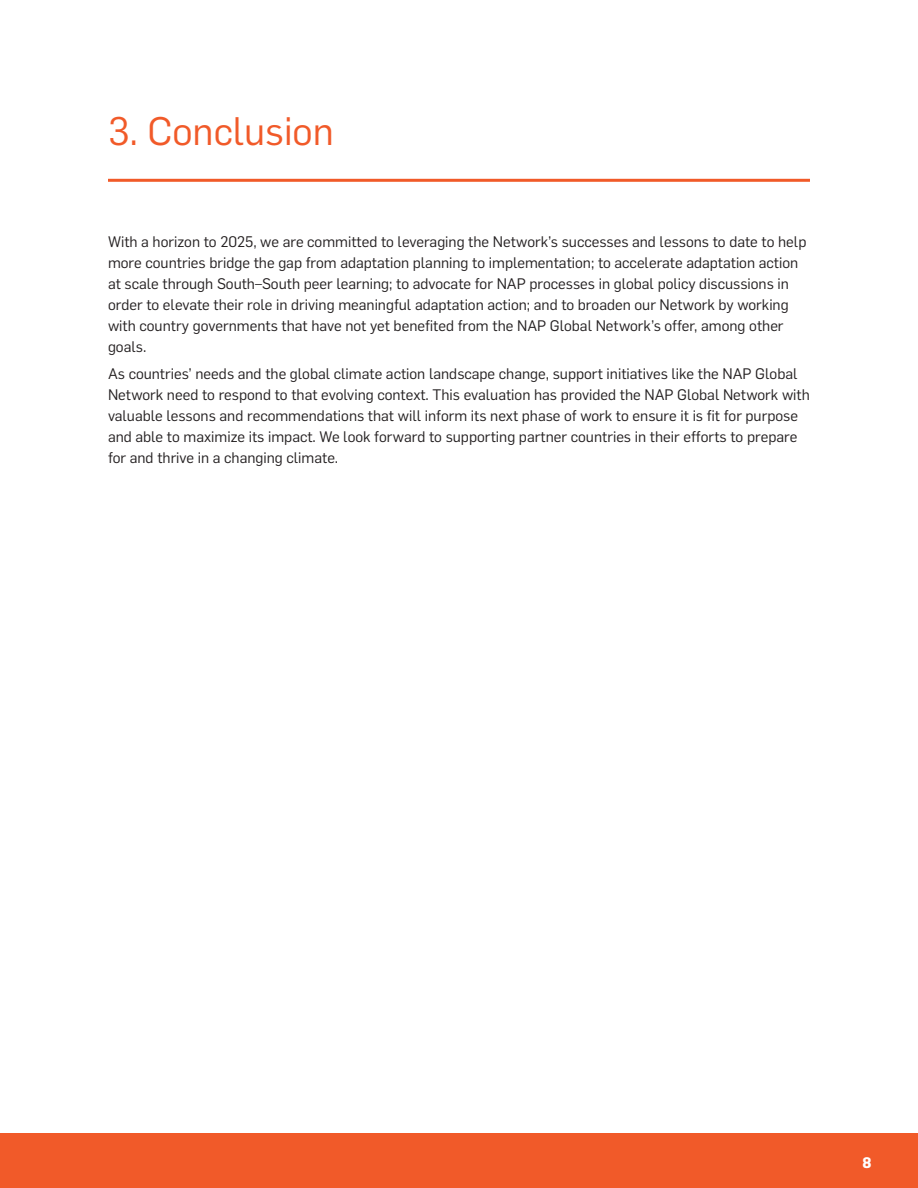
<style>
.page{position:relative;width:918px;height:1188px;background:#fff}
.page>*{position:absolute;margin:0;border:0;box-sizing:border-box;transform-origin:0 0}
.Section_title{font:39px "Flama";color:#f15a29}
.Table_body{font:15px/21px "Flama";color:#231f20}
.t1{font:700 15px "Flama";color:#fff}
</style>
<div class="page">
<div style="left:0;top:1133px;width:918px;height:55px;background:#f15a29"></div>
<hr style="left:108px;top:179px;width:702px;height:3px;background:#f15a29">
<p class="Section_title" style="left:108px;top:104px;width:227px">3. Conclusion</p>
<p class="Table_body" style="left:108px;top:230px;width:700px">With a horizon to 2025, we are committed to leveraging the Network’s successes and lessons to date to help more countries bridge the gap from adaptation planning to implementation; to accelerate adaptation action at scale through South–South peer learning; to advocate for NAP processes in global policy discussions in order to elevate their role in driving meaningful adaptation action; and to broaden our Network by working with country governments that have not yet benefited from the NAP Global Network’s offer, among other goals.</p>
<p class="Table_body" style="left:108px;top:363px;width:703px">As countries’ needs and the global climate action landscape change, support initiatives like the NAP Global Network need to respond to that evolving context. This evaluation has provided the NAP Global Network with valuable lessons and recommendations that will inform its next phase of work to ensure it is fit for purpose and able to maximize its impact. We look forward to supporting partner countries in their efforts to prepare for and thrive in a changing climate.</p>
<p class="t1" style="left:863px;top:1152px;width:11px">8</p>
</div>
